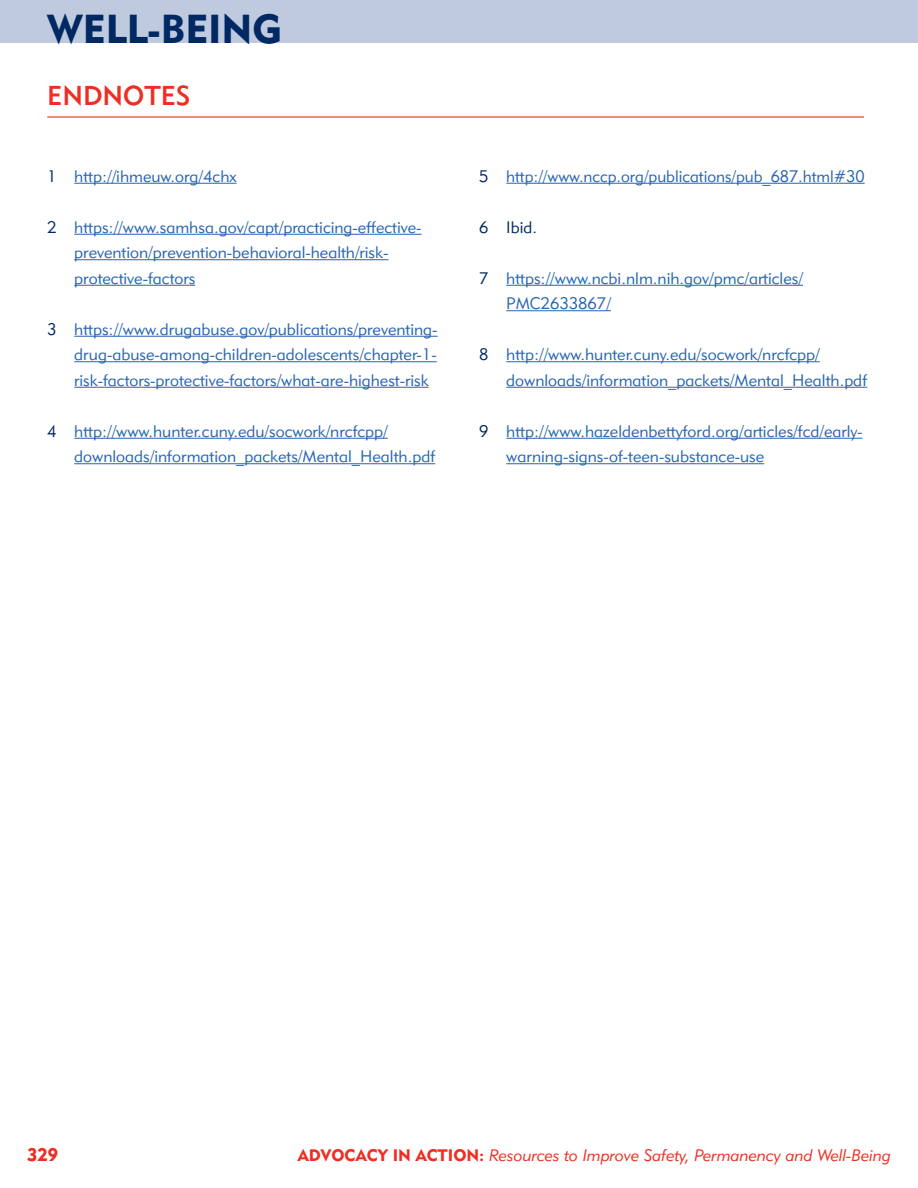
<style>
.page{position:relative;width:918px;height:1188px;background:#fff}
.page>*{position:absolute;margin:0;border:0;box-sizing:border-box;transform-origin:0 0}
.t1{font:39.9px "Geometric 415 BT Black A";color:#002964}
.Subhead_1{font:27px "Geometric 415 BT Medium A";color:#ee2e22}
.t2{font:18px "Geometric 415 BT Black A";color:#ee2e22}
.Endnote_Entry{font:16.5px/25.5px "Geometric 415 BT Lite A";color:#2765b1}
.t3{font:16.5px "Geometric 415 BT Lite Italic A";color:#ee2e22}
.Endnote_Entry-2{font:16.5px "Geometric 415 BT Lite A";color:#002964}
.s1{color:#002964}
.s2{font-family:"Geometric 415 BT Black A"}
</style>
<div class="page">
<hr style="left:47px;top:116px;width:817px;height:2px;background:#ee2e22">
<hr style="left:74px;top:183px;width:163px;height:1px;background:#2765b1">
<hr style="left:74px;top:234px;width:348px;height:1px;background:#2765b1">
<hr style="left:74px;top:259px;width:314px;height:1px;background:#2765b1">
<hr style="left:74px;top:285px;width:121px;height:1px;background:#2765b1">
<hr style="left:74px;top:336px;width:364px;height:1px;background:#2765b1">
<hr style="left:74px;top:361px;width:363px;height:1px;background:#2765b1">
<hr style="left:74px;top:387px;width:355px;height:1px;background:#2765b1">
<hr style="left:74px;top:438px;width:314px;height:1px;background:#2765b1">
<hr style="left:74px;top:463px;width:361px;height:1px;background:#2765b1">
<hr style="left:506px;top:183px;width:359px;height:1px;background:#2765b1">
<hr style="left:506px;top:285px;width:297px;height:1px;background:#2765b1">
<hr style="left:506px;top:310px;width:105px;height:1px;background:#2765b1">
<hr style="left:506px;top:361px;width:314px;height:1px;background:#2765b1">
<hr style="left:506px;top:387px;width:361px;height:1px;background:#2765b1">
<hr style="left:506px;top:438px;width:357px;height:1px;background:#2765b1">
<hr style="left:506px;top:463px;width:258px;height:1px;background:#2765b1">
<div style="left:0;top:0;width:918px;height:43px;background:#c0cadf"></div>
<h1 class="t1" style="left:47px;top:4px;width:236px">WELL-BEING</h1>
<p class="Subhead_1" style="left:47px;top:79px;width:145px">ENDNOTES</p>
<p class="Endnote_Entry" style="left:47px;top:163px;width:191px"><span class="s1">1</span> http://ihmeuw.org/4chx</p>
<p class="Endnote_Entry" style="left:74px;top:214px;width:349px;text-indent:-27px"><span class="s1">2</span> https://www.samhsa.gov/capt/practicing-effective&shy;prevention/prevention-behavioral-health/risk&shy;protective-factors</p>
<p class="Endnote_Entry" style="left:74px;top:316px;width:365px;text-align:justify;text-indent:-27px"><span class="s1">3</span> https://www.drugabuse.gov/publications/preventing&shy;drug-abuse-among-children-adolescents/chapter-1- risk-factors-protective-factors/what-are-highest-risk</p>
<p class="Endnote_Entry" style="left:74px;top:418px;width:362px;text-indent:-27px"><span class="s1">4</span> http://www.hunter.cuny.edu/socwork/nrcfcpp/ downloads/information_packets/Mental_Health.pdf</p>
<p class="Endnote_Entry" style="left:479px;top:163px;width:387px"><span class="s1">5</span> http://www.nccp.org/publications/pub_687.html#30</p>
<p class="Endnote_Entry-2" style="left:479px;top:217px;width:59px">6 Ibid.</p>
<p class="Endnote_Entry" style="left:506px;top:265px;width:298px;text-indent:-27px"><span class="s1">7</span> https://www.ncbi.nlm.nih.gov/pmc/articles/<br>PMC2633867/</p>
<p class="Endnote_Entry" style="left:506px;top:341px;width:362px;text-indent:-27px"><span class="s1">8</span> http://www.hunter.cuny.edu/socwork/nrcfcpp/ downloads/information_packets/Mental_Health.pdf</p>
<p class="Endnote_Entry" style="left:506px;top:418px;width:358px;text-indent:-27px"><span class="s1">9</span> http://www.hazeldenbettyford.org/articles/fcd/early&shy;warning-signs-of-teen-substance-use</p>
<p class="t2" style="left:27px;top:1144px;width:33px">329</p>
<p class="t3" style="left:298px;top:1145px;width:595px"><span class="s2">ADVOCACY IN ACTION:</span> Resources to Improve Safety, Permanency and Well-Being</p>
</div>
